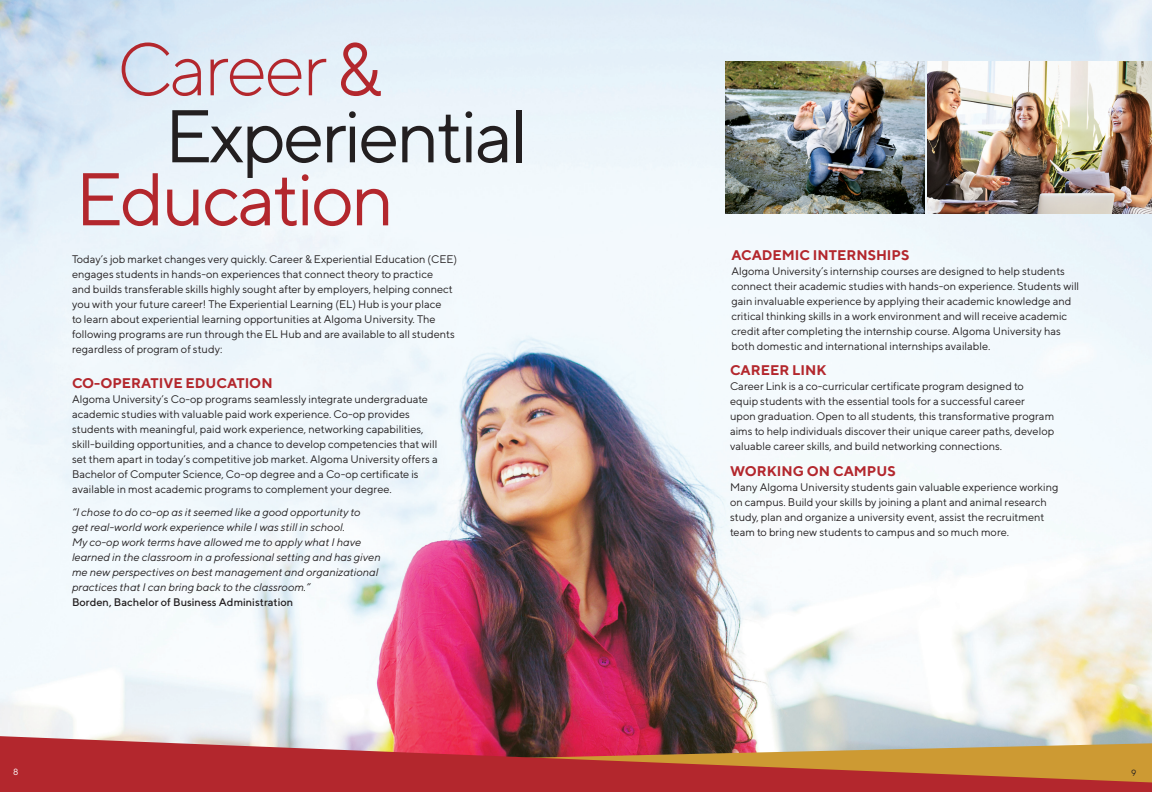
<style>
.page{position:relative;width:1152px;height:792px;background:#fff}
.page>*{position:absolute;margin:0;border:0;box-sizing:border-box;transform-origin:0 0}
.Heading{font:74.4px "TT Norms";letter-spacing:-.04em;color:#231f20}
.Heading-2{font:74.4px "TT Norms";letter-spacing:-.04em;color:#b3272d}
.Heading-3{font:300 74.4px "TT Norms";letter-spacing:-.04em;color:#b3272d}
.t1{font:700 14px "TT Norms";color:#b3272d}
.t2{font:11px/15px "TT Norms";color:#231f20}
.t3{font:italic 11px/15px "TT Norms";color:#231f20}
.t4{font:9px "TT Norms";color:#fff}
.t5{font:9px "TT Norms";color:#231f20}
.s1{font-weight:400}
.s2{font-weight:500;font-style:normal}
</style>
<div class="page">
<img style="left:0;top:0;width:1152px;height:736px">
<img style="left:726px;top:62px;width:199px;height:151px">
<img style="left:928px;top:62px;width:224px;height:151px">
<svg style="left:0;top:736px;width:1152px;height:56px;background:#b95144"></svg>
<p class="Heading-3" style="left:117px;top:24px;width:267px">Career <span class="s1">&amp;</span></p>
<p class="Heading" style="left:165px;top:91px;width:365px">Experiential</p>
<p class="Heading-2" style="left:75px;top:154px;width:321px">Education</p>
<p class="t2" style="left:72px;top:251px;width:387px">Today’s job market changes very quickly. Career &amp; Experiential Education (CEE) engages students in hands-on experiences that connect theory to practice<br>and builds transferable skills highly sought after by employers, helping connect you with your future career! The Experiential Learning (EL) Hub is your place<br>to learn about experiential learning opportunities at Algoma University. The following programs are run through the EL Hub and are available to all students regardless of program of study:</p>
<p class="t1" style="left:72px;top:374px;width:202px">CO-OPERATIVE EDUCATION</p>
<p class="t2" style="left:72px;top:391px;width:367px">Algoma University’s Co-op programs seamlessly integrate undergraduate academic studies with valuable paid work experience. Co-op provides students with meaningful, paid work experience, networking capabilities, skill-building opportunities, and a chance to develop competencies that will set them apart in today’s competitive job market. Algoma University offers a Bachelor of Computer Science, Co-op degree and a Co-op certificate is available in most academic programs to complement your degree.</p>
<p class="t3" style="left:72px;top:504px;width:310px">“I chose to do co-op as it seemed like a good opportunity to<br>get real-world work experience while I was still in school.<br>My co-op work terms have allowed me to apply what I have learned in the classroom in a professional setting and has given me new perspectives on best management and organizational practices that I can bring back to the classroom.”<br><span class="s2">Borden, Bachelor of Business Administration</span></p>
<p class="t1" style="left:732px;top:246px;width:180px">ACADEMIC INTERNSHIPS</p>
<p class="t2" style="left:732px;top:263px;width:349px">Algoma University’s internship courses are designed to help students connect their academic studies with hands-on experience. Students will gain invaluable experience by applying their academic knowledge and critical thinking skills in a work environment and will receive academic credit after completing the internship course. Algoma University has both domestic and international internships available.</p>
<p class="t1" style="left:730px;top:361px;width:98px">CAREER LINK</p>
<p class="t2" style="left:730px;top:378px;width:326px">Career Link is a co-curricular certificate program designed to equip students with the essential tools for a successful career<br>upon graduation. Open to all students, this transformative program aims to help individuals discover their unique career paths, develop valuable career skills, and build networking connections.</p>
<p class="t1" style="left:730px;top:462px;width:167px">WORKING ON CAMPUS</p>
<p class="t2" style="left:730px;top:479px;width:330px">Many Algoma University students gain valuable experience working on campus. Build your skills by joining a plant and animal research study, plan and organize a university event, assist the recruitment team to bring new students to campus and so much more.</p>
<p class="t4" style="left:13px;top:766px;width:7px">8</p>
<p class="t5" style="left:1131px;top:767px;width:7px">9</p>
</div>
